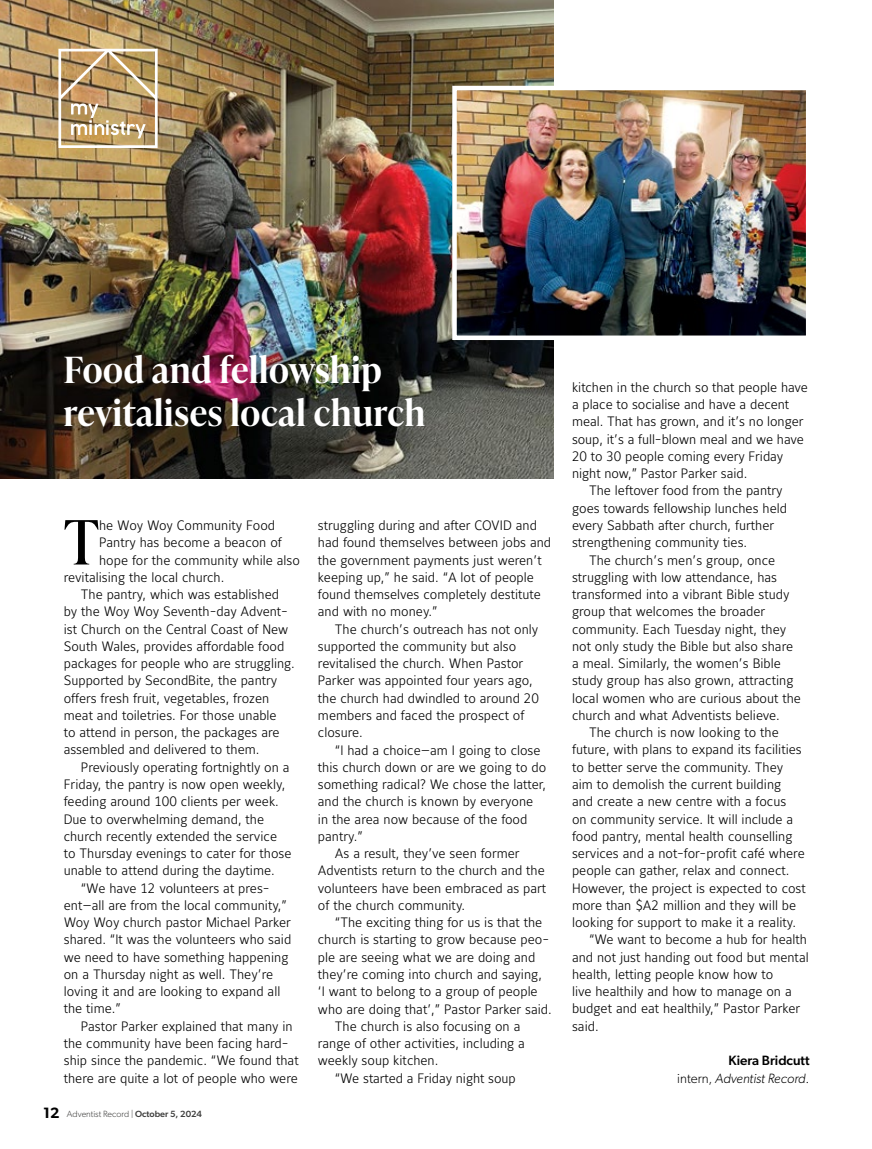
<style>
.page{position:relative;width:872px;height:1149px;background:#fff}
.page>*{position:absolute;margin:0;border:0;box-sizing:border-box;transform-origin:0 0}
.t1{font:60.9px "Ivy Presto Headline";color:#000}
.t2{font:600 36px/43.2px "Ivy Presto Headline";letter-spacing:.02em;color:#fff}
.t3{font:13.5px/17.2px "Maurea Light Tf";color:#000}
.t4{font:italic 300 13.5px/18px "Gibson";color:#000;text-align:right}
.t5{font:300 9px "Gibson";color:#3c3c3b}
.s1{font-weight:600;font-size:15px;color:#000}
.s2{font-weight:500}
.s3{font-weight:500;font-style:normal}
.s4{font-style:normal}
</style>
<div class="page">
<img style="left:0;top:0;width:554px;height:478px">
<img style="left:58px;top:49px;width:100px;height:99px">
<img style="left:457px;top:91px;width:348px;height:244px">
<div style="left:452px;top:86px;width:358px;height:254px;border:4px solid #fff"></div>
<h2 class="t2" style="left:64px;top:346px;width:363px">Food and fellowship revitalises local church</h2>
<h1 class="t1" style="left:64px;top:498px;width:37px">T</h1>
<p class="t3" style="left:99px;top:517px;width:177px">he Woy Woy Community Food</p>
<p class="t3" style="left:99px;top:534px;width:184px">Pantry has become a beacon of</p>
<p class="t3" style="left:99px;top:551px;width:202px">hope for the community while also</p>
<p class="t3" style="left:64px;top:569px;width:162px">revitalising the local church.</p>
<p class="t3" style="left:81px;top:586px;width:200px">The pantry, which was established</p>
<p class="t3" style="left:64px;top:603px;width:225px">by the Woy Woy Seventh-day Advent-</p>
<p class="t3" style="left:64px;top:620px;width:226px">ist Church on the Central Coast of New</p>
<p class="t3" style="left:64px;top:638px;width:222px">South Wales, provides affordable food</p>
<p class="t3" style="left:64px;top:655px;width:232px">packages for people who are struggling.</p>
<p class="t3" style="left:64px;top:672px;width:215px">Supported by SecondBite, the pantry</p>
<p class="t3" style="left:64px;top:689px;width:207px">offers fresh fruit, vegetables, frozen</p>
<p class="t3" style="left:64px;top:707px;width:214px">meat and toiletries. For those unable</p>
<p class="t3" style="left:64px;top:724px;width:217px">to attend in person, the packages are</p>
<p class="t3" style="left:64px;top:741px;width:197px">assembled and delivered to them.</p>
<p class="t3" style="left:81px;top:758px;width:210px">Previously operating fortnightly on a</p>
<p class="t3" style="left:64px;top:776px;width:223px">Friday, the pantry is now open weekly,</p>
<p class="t3" style="left:64px;top:793px;width:217px">feeding around 100 clients per week.</p>
<p class="t3" style="left:64px;top:810px;width:202px">Due to overwhelming demand, the</p>
<p class="t3" style="left:64px;top:827px;width:215px">church recently extended the service</p>
<p class="t3" style="left:64px;top:845px;width:229px">to Thursday evenings to cater for those</p>
<p class="t3" style="left:64px;top:862px;width:212px">unable to attend during the daytime.</p>
<p class="t3" style="left:81px;top:879px;width:190px">“We have 12 volunteers at pres-</p>
<p class="t3" style="left:64px;top:897px;width:225px">ent—all are from the local community,”</p>
<p class="t3" style="left:64px;top:914px;width:229px">Woy Woy church pastor Michael Parker</p>
<p class="t3" style="left:64px;top:931px;width:229px">shared. “It was the volunteers who said</p>
<p class="t3" style="left:64px;top:948px;width:226px">we need to have something happening</p>
<p class="t3" style="left:64px;top:966px;width:211px">on a Thursday night as well. They’re</p>
<p class="t3" style="left:64px;top:983px;width:218px">loving it and are looking to expand all</p>
<p class="t3" style="left:64px;top:1000px;width:59px">the time.”</p>
<p class="t3" style="left:81px;top:1017px;width:213px">Pastor Parker explained that many in</p>
<p class="t3" style="left:64px;top:1035px;width:226px">the community have been facing hard-</p>
<p class="t3" style="left:64px;top:1052px;width:236px">ship since the pandemic. “We found that</p>
<p class="t3" style="left:64px;top:1069px;width:236px">there are quite a lot of people who were</p>
<p class="t5" style="left:43px;top:1107px;width:160px"><span class="s1">12</span> Adventist Record | <span class="s2">October 5, 2024</span></p>
<p class="t3" style="left:318px;top:517px;width:235px">struggling during and after COVID and had found themselves between jobs and the government payments just weren’t keeping up,” he said. “A lot of people found themselves completely destitute and with no money.”</p>
<p class="t3" style="left:318px;top:621px;width:222px;text-indent:17px">The church’s outreach has not only supported the community but also revitalised the church. When Pastor<br>Parker was appointed four years ago, the church had dwindled to around 20 members and faced the prospect of closure.</p>
<p class="t3" style="left:335px;top:741px;width:207px">“I had a choice—am I going to close</p>
<p class="t3" style="left:318px;top:759px;width:230px">this church down or are we going to do</p>
<p class="t3" style="left:318px;top:776px;width:230px">something radical? We chose the latter,</p>
<p class="t3" style="left:318px;top:793px;width:217px">and the church is known by everyone</p>
<p class="t3" style="left:318px;top:810px;width:211px">in the area now because of the food</p>
<p class="t3" style="left:318px;top:828px;width:46px">pantry.”</p>
<p class="t3" style="left:335px;top:845px;width:186px">As a result, they’ve seen former</p>
<p class="t3" style="left:318px;top:862px;width:228px">Adventists return to the church and the</p>
<p class="t3" style="left:318px;top:879px;width:230px">volunteers have been embraced as part</p>
<p class="t3" style="left:318px;top:897px;width:149px">of the church community.</p>
<p class="t3" style="left:335px;top:914px;width:209px">“The exciting thing for us is that the</p>
<p class="t3" style="left:318px;top:931px;width:233px">church is starting to grow because peo-</p>
<p class="t3" style="left:318px;top:948px;width:219px">ple are seeing what we are doing and</p>
<p class="t3" style="left:318px;top:966px;width:225px">they’re coming into church and saying,</p>
<p class="t3" style="left:318px;top:983px;width:221px">‘I want to belong to a group of people</p>
<p class="t3" style="left:318px;top:1000px;width:235px">who are doing that’,” Pastor Parker said.</p>
<p class="t3" style="left:335px;top:1017px;width:187px">The church is also focusing on a</p>
<p class="t3" style="left:318px;top:1035px;width:208px">range of other activities, including a</p>
<p class="t3" style="left:318px;top:1052px;width:122px">weekly soup kitchen.</p>
<p class="t3" style="left:335px;top:1069px;width:182px">“We started a Friday night soup</p>
<p class="t3" style="left:572px;top:379px;width:237px">kitchen in the church so that people have</p>
<p class="t3" style="left:572px;top:396px;width:219px">a place to socialise and have a decent</p>
<p class="t3" style="left:572px;top:413px;width:233px">meal. That has grown, and it’s no longer</p>
<p class="t3" style="left:572px;top:431px;width:233px">soup, it’s a full-blown meal and we have</p>
<p class="t3" style="left:572px;top:448px;width:212px">20 to 30 people coming every Friday</p>
<p class="t3" style="left:572px;top:465px;width:177px">night now,” Pastor Parker said.</p>
<p class="t3" style="left:589px;top:482px;width:195px">The leftover food from the pantry</p>
<p class="t3" style="left:572px;top:500px;width:216px">goes towards fellowship lunches held</p>
<p class="t3" style="left:572px;top:517px;width:204px">every Sabbath after church, further</p>
<p class="t3" style="left:572px;top:534px;width:177px">strengthening community ties.</p>
<p class="t3" style="left:589px;top:551px;width:188px">The church’s men’s group, once</p>
<p class="t3" style="left:572px;top:569px;width:207px">struggling with low attendance, has</p>
<p class="t3" style="left:572px;top:586px;width:219px">transformed into a vibrant Bible study</p>
<p class="t3" style="left:572px;top:603px;width:195px">group that welcomes the broader</p>
<p class="t3" style="left:572px;top:620px;width:216px">community. Each Tuesday night, they</p>
<p class="t3" style="left:572px;top:638px;width:223px">not only study the Bible but also share</p>
<p class="t3" style="left:572px;top:655px;width:210px">a meal. Similarly, the women’s Bible</p>
<p class="t3" style="left:572px;top:672px;width:223px">study group has also grown, attracting</p>
<p class="t3" style="left:572px;top:689px;width:230px">local women who are curious about the</p>
<p class="t3" style="left:572px;top:707px;width:209px">church and what Adventists believe.</p>
<p class="t3" style="left:589px;top:724px;width:191px">The church is now looking to the</p>
<p class="t3" style="left:572px;top:741px;width:231px">future, with plans to expand its facilities</p>
<p class="t3" style="left:572px;top:759px;width:213px">to better serve the community. They</p>
<p class="t3" style="left:572px;top:776px;width:211px">aim to demolish the current building</p>
<p class="t3" style="left:572px;top:793px;width:216px">and create a new centre with a focus</p>
<p class="t3" style="left:572px;top:810px;width:223px">on community service. It will include a</p>
<p class="t3" style="left:572px;top:828px;width:222px">food pantry, mental health counselling</p>
<p class="t3" style="left:572px;top:845px;width:234px">services and a not-for-profit café where</p>
<p class="t3" style="left:572px;top:862px;width:219px">people can gather, relax and connect.</p>
<p class="t3" style="left:572px;top:879px;width:235px">However, the project is expected to cost</p>
<p class="t3" style="left:572px;top:897px;width:226px">more than $A2 million and they will be</p>
<p class="t3" style="left:572px;top:914px;width:225px">looking for support to make it a reality.</p>
<p class="t3" style="left:589px;top:931px;width:219px">“We want to become a hub for health</p>
<p class="t3" style="left:572px;top:948px;width:238px">and not just handing out food but mental</p>
<p class="t3" style="left:572px;top:966px;width:203px">health, letting people know how to</p>
<p class="t3" style="left:572px;top:983px;width:221px">live healthily and how to manage on a</p>
<p class="t3" style="left:572px;top:1000px;width:230px">budget and eat healthily,” Pastor Parker</p>
<p class="t3" style="left:572px;top:1017px;width:28px">said.</p>
<p class="t4" style="left:677px;top:1050px;width:134px"><span class="s3">Kiera Bridcutt<br></span><span class="s4">intern,</span> Adventist Record.</p>
</div>
